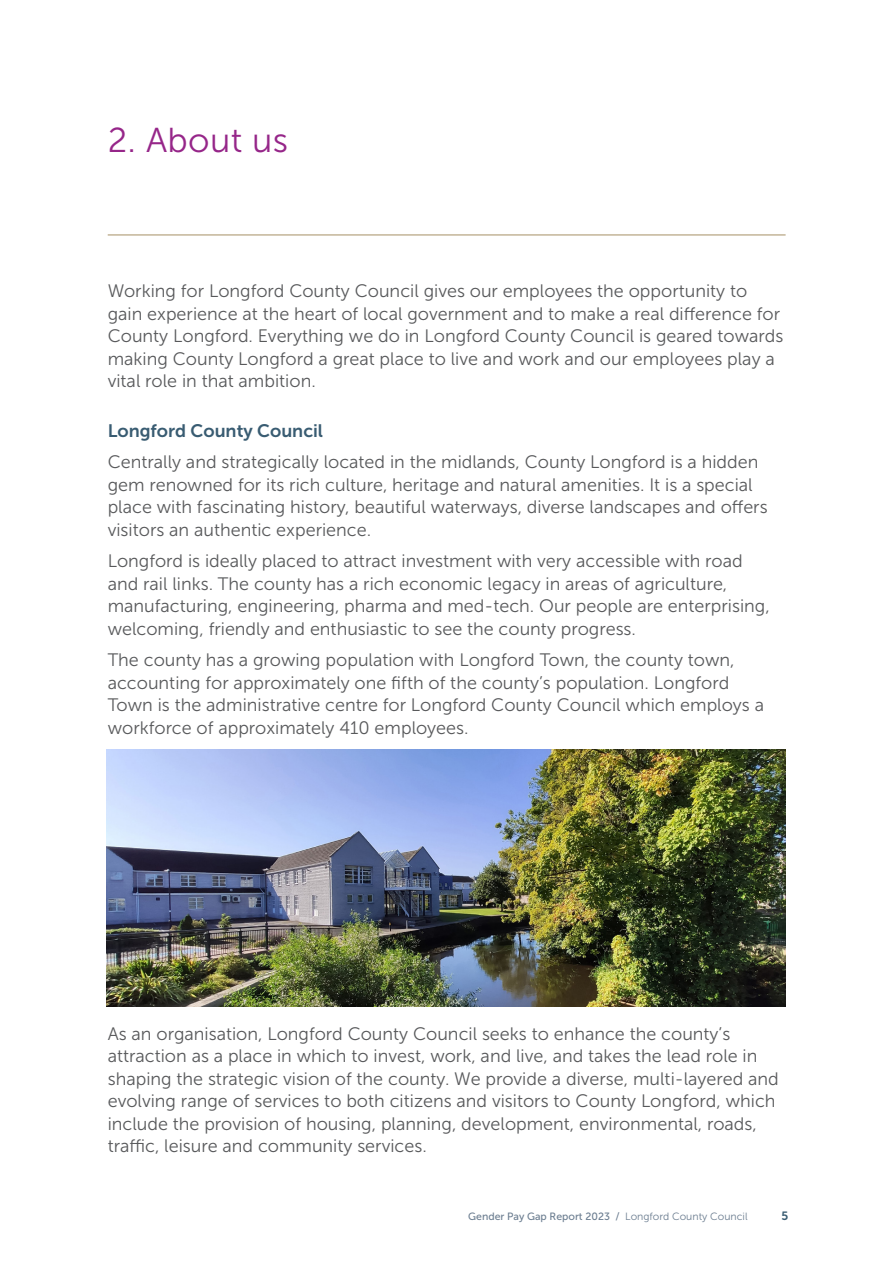
<style>
.page{position:relative;width:893px;height:1263px;background:#fff}
.page>*{position:absolute;margin:0;border:0;box-sizing:border-box;transform-origin:0 0}
.t1{font:34.5px "Museo Sans 300";letter-spacing:.01em;color:#962689}
.t2{font:18px/22.5px "Museo Sans 300";color:#58595b}
.t3{font:18px "Museo Sans 700";color:#395c72}
.t4{font:12px "Museo Sans 700";color:#395c72}
.t5{font:10.5px "Museo Sans 500";color:#6b7d90}
.s1{font-family:"Museo Sans 300"}
</style>
<div class="page">
<hr style="left:108px;top:235px;width:678px;height:1px;background:#a68f64">
<img style="left:106px;top:750px;width:680px;height:256px">
<h1 class="t1" style="left:108px;top:121px;width:182px">2. About us</h1>
<p class="t2" style="left:108px;top:280px;width:677px">Working for Longford County Council gives our employees the opportunity to gain experience at the heart of local government and to make a real difference for County Longford. Everything we do in Longford County Council is geared towards making County Longford a great place to live and work and our employees play a vital role in that ambition.</p>
<p class="t3" style="left:108px;top:420px;width:217px">Longford County Council</p>
<p class="t2" style="left:108px;top:451px;width:661px">Centrally and strategically located in the midlands, County Longford is a hidden gem renowned for its rich culture, heritage and natural amenities. It is a special place with fascinating history, beautiful waterways, diverse landscapes and offers visitors an authentic experience.</p>
<p class="t2" style="left:108px;top:550px;width:664px">Longford is ideally placed to attract investment with very accessible with road and rail links. The county has a rich economic legacy in areas of agriculture, manufacturing, engineering, pharma and med-tech. Our people are enterprising, welcoming, friendly and enthusiastic to see the county progress.</p>
<p class="t2" style="left:108px;top:649px;width:658px">The county has a growing population with Longford Town, the county town, accounting for approximately one fifth of the county’s population. Longford Town is the administrative centre for Longford County Council which employs a workforce of approximately 410 employees.</p>
<p class="t2" style="left:108px;top:1022px;width:672px">As an organisation, Longford County Council seeks to enhance the county’s attraction as a place in which to invest, work, and live, and takes the lead role in shaping the strategic vision of the county. We provide a diverse, multi-layered and evolving range of services to both citizens and visitors to County Longford, which include the provision of housing, planning, development, environmental, roads, traffic, leisure and community services.</p>
<p class="t5" style="left:468px;top:1211px;width:281px">Gender Pay Gap Report 2023 / <span class="s1">Longford County Council</span></p>
<p class="t4" style="left:781px;top:1209px;width:8px">5</p>
</div>
